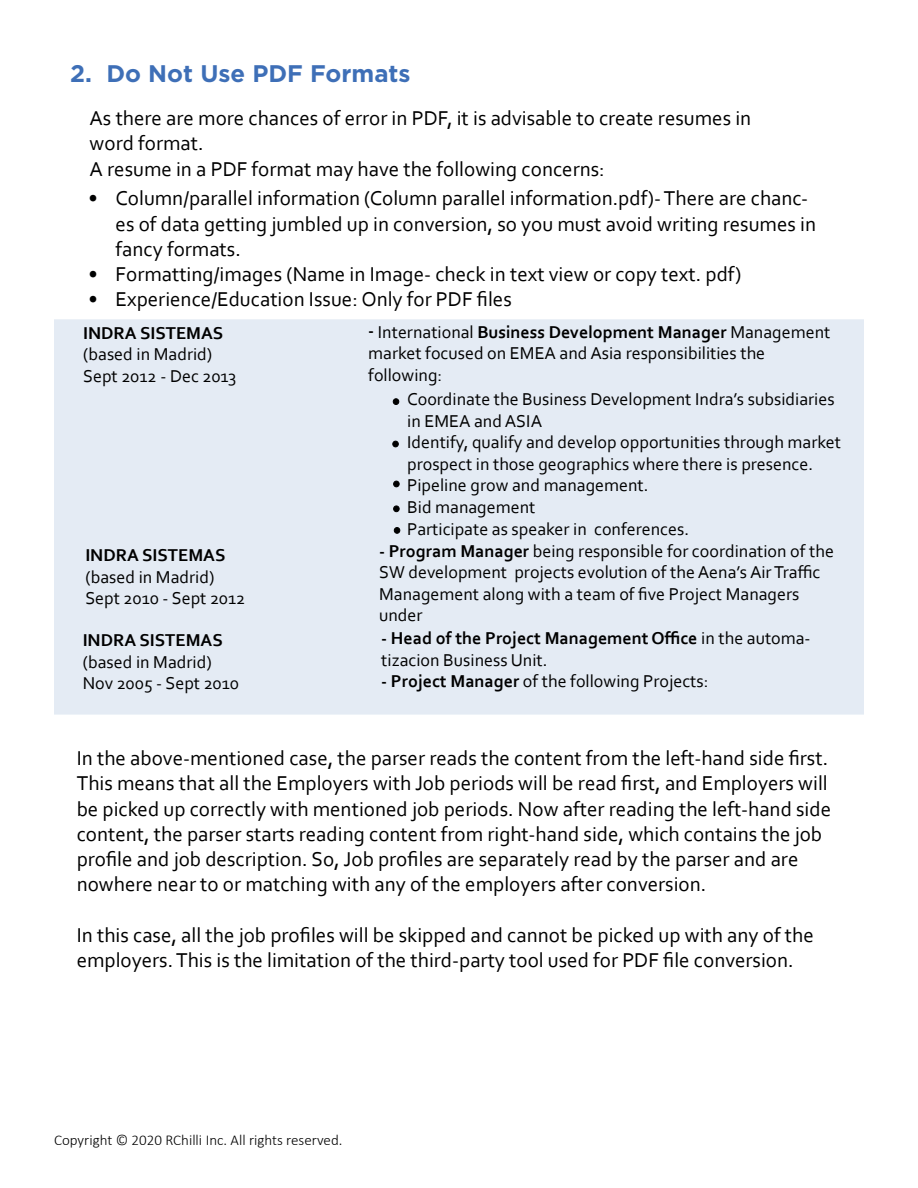
<style>
.page{position:relative;width:918px;height:1188px;background:#fff}
.page>*{position:absolute;margin:0;border:0;box-sizing:border-box;transform-origin:0 0}
.t1{font:700 24px "Gotham";color:#3e6fb7}
.t2{font:21px/25.2px "Corbel";color:#000101}
.t3{font:21px/25.2px "Corbel";color:#000}
.t4{font:18px/21.6px "Corbel";color:#000}
.t5{font:700 18px/21.6px "Corbel";color:#000}
.t6{font:300 15px "Calibri";color:#000101}
.s1{font-weight:700}
.s2{font-weight:400}
</style>
<div class="page">
<div style="left:54px;top:319px;width:810px;height:396px;background:#e4ebf4"></div>
<div style="left:393px;top:398px;width:6px;height:7px;border:1px solid #000;border-radius:50%"></div>
<div style="left:392px;top:441px;width:7px;height:6px;border:1px solid #000;border-radius:50%"></div>
<div style="left:393px;top:481px;width:7px;height:6px;border:1px solid #000;border-radius:50%"></div>
<div style="left:393px;top:505px;width:7px;height:7px;border:1px solid #000;border-radius:50%"></div>
<div style="left:394px;top:527px;width:6px;height:7px;border:1px solid #000;border-radius:50%"></div>
<p class="t1" style="left:70px;top:60px;width:342px">2. Do Not Use PDF Formats</p>
<p class="t3" style="left:90px;top:105px;width:663px">As there are more chances of error in PDF, it is advisable to create resumes in word format.<br>A resume in a PDF format may have the following concerns:</p>
<p class="t2" style="left:116px;top:185px;width:702px;text-indent:-27px">• Column/parallel information (Column parallel information.pdf)- There are chanc&shy;es of data getting jumbled up in conversion, so you must avoid writing resumes in fancy formats.</p>
<p class="t2" style="left:89px;top:261px;width:654px">• Formatting/images (Name in Image- check in text view or copy text. pdf)</p>
<p class="t2" style="left:89px;top:286px;width:425px">• Experience/Education Issue: Only for PDF files</p>
<p class="t5" style="left:83px;top:322px;width:142px">INDRA SISTEMAS</p>
<p class="t4" style="left:83px;top:343px;width:155px">(based in Madrid)<br>Sept 2012 - Dec 2013</p>
<p class="t5" style="left:85px;top:544px;width:142px">INDRA SISTEMAS</p>
<p class="t4" style="left:85px;top:565px;width:162px">(based in Madrid)<br>Sept 2010 - Sept 2012</p>
<p class="t5" style="left:83px;top:629px;width:142px">INDRA SISTEMAS</p>
<p class="t4" style="left:83px;top:651px;width:158px">(based in Madrid)<br>Nov 2005 - Sept 2010</p>
<p class="t4" style="left:368px;top:320px;width:464px"><span class="s1">-</span> International <span class="s1">Business Development Manager</span> Management market focused on EMEA and Asia responsibilities the following:</p>
<p class="t4" style="left:407px;top:388px;width:435px">Coordinate the Business Development Indra’s subsidiaries in EMEA and ASIA<br>Identify, qualify and develop opportunities through market prospect in those geographics where there is presence.<br>Pipeline grow and management.<br>Bid management<br>Participate as speaker in conferences.</p>
<p class="t4" style="left:379px;top:539px;width:456px"><span class="s1">- Program Manager</span> being responsible for coordination of the SW development projects evolution of the Aena’s Air Traffic Management along with a team of five Project Managers under</p>
<p class="t5" style="left:381px;top:627px;width:431px">- Head of the Project Management Office <span class="s2">in the automa&shy;tizacion Business Unit.</span></p>
<p class="t4" style="left:381px;top:670px;width:329px"><span class="s1">- Project Manager</span> of the following Projects:</p>
<p class="t2" style="left:77px;top:745px;width:756px">In the above-mentioned case, the parser reads the content from the left-hand side first.<br>This means that all the Employers with Job periods will be read first, and Employers will be picked up correctly with mentioned job periods. Now after reading the left-hand side content, the parser starts reading content from right-hand side, which contains the job profile and job description. So, Job profiles are separately read by the parser and are nowhere near to or matching with any of the employers after conversion.</p>
<p class="t2" style="left:77px;top:921px;width:739px">In this case, all the job profiles will be skipped and cannot be picked up with any of the employers. This is the limitation of the third-party tool used for PDF file conversion.</p>
<p class="t6" style="left:54px;top:1131px;width:290px">Copyright © 2020 RChilli Inc. All rights reserved.</p>
</div>
